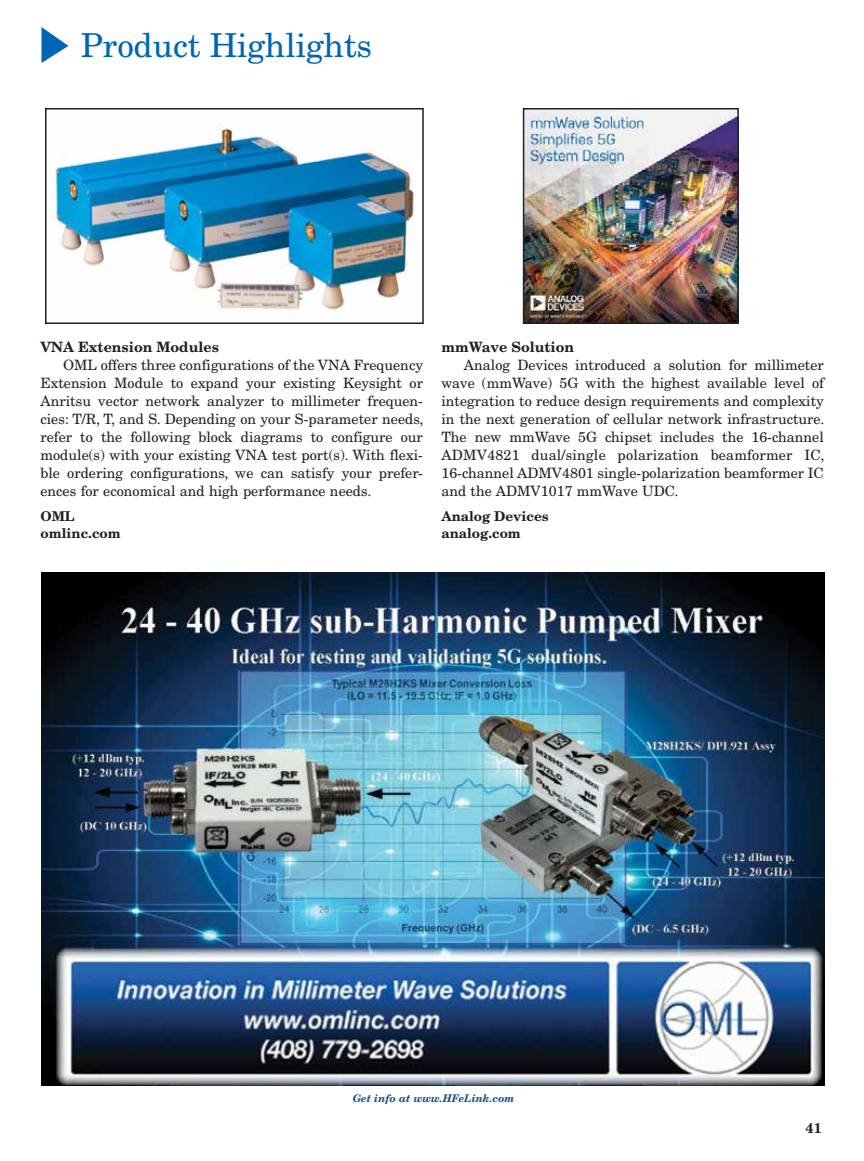
<style>
.page{position:relative;width:864px;height:1161px;background:#fff}
.page>*{position:absolute;margin:0;border:0;box-sizing:border-box;transform-origin:0 0}
.t1{font:33px "New Century Schlbk";color:#0066b3}
.t2{font:14.25px/18px "New Century Schlbk";color:#231f20;text-align:justify}
.t3{font:700 14.25px "New Century Schlbk";color:#231f20}
.t4{font:700 13.5px/16.5px "New Century Schlbk";color:#231f20}
.t5{font:italic 700 10.5px "New Century Schlbk";color:#144e8c}
</style>
<div class="page">
<svg style="left:41px;top:27px;width:28px;height:36px"></svg>
<img style="left:41px;top:572px;width:783px;height:513px">
<img style="left:51px;top:123px;width:363px;height:189px">
<div style="left:45px;top:108px;width:379px;height:216px;border:2px solid #231f20"></div>
<img style="left:526px;top:111px;width:210px;height:210px">
<div style="left:523px;top:108px;width:216px;height:216px;border:2px solid #231f20"></div>
<h1 class="t1" style="left:81px;top:25px;width:293px">Product Highlights</h1>
<p class="t3" style="left:40px;top:338px;width:180px">VNA Extension Modules</p>
<p class="t2" style="left:40px;top:356px;width:385px;text-indent:23px">OML offers three configurations of the VNA Frequency Extension Module to expand your existing Keysight or Anritsu vector network analyzer to millimeter frequen&shy;cies: T/R, T, and S. Depending on your S-parameter needs, refer to the following block diagrams to configure our module(s) with your existing VNA test port(s). With flexi&shy;ble ordering configurations, we can satisfy your prefer&shy;ences for economical and high performance needs.</p>
<p class="t4" style="left:40px;top:508px;width:82px">OML omlinc.com</p>
<p class="t3" style="left:441px;top:338px;width:134px">mmWave Solution</p>
<p class="t2" style="left:441px;top:356px;width:385px;text-indent:23px">Analog Devices introduced a solution for millimeter wave (mmWave) 5G with the highest available level of integration to reduce design requirements and complexity in the next generation of cellular network infrastructure.<br>The new mmWave 5G chipset includes the 16-channel ADMV4821 dual/single polarization beamformer IC, 16-channel ADMV4801 single-polarization beamformer IC and the ADMV1017 mmWave UDC.</p>
<p class="t4" style="left:441px;top:508px;width:109px">Analog Devices analog.com</p>
<p class="t5" style="left:353px;top:1092px;width:163px">Get info at www.HFeLink.com</p>
<p class="t3" style="left:806px;top:1119px;width:18px">41</p>
</div>
